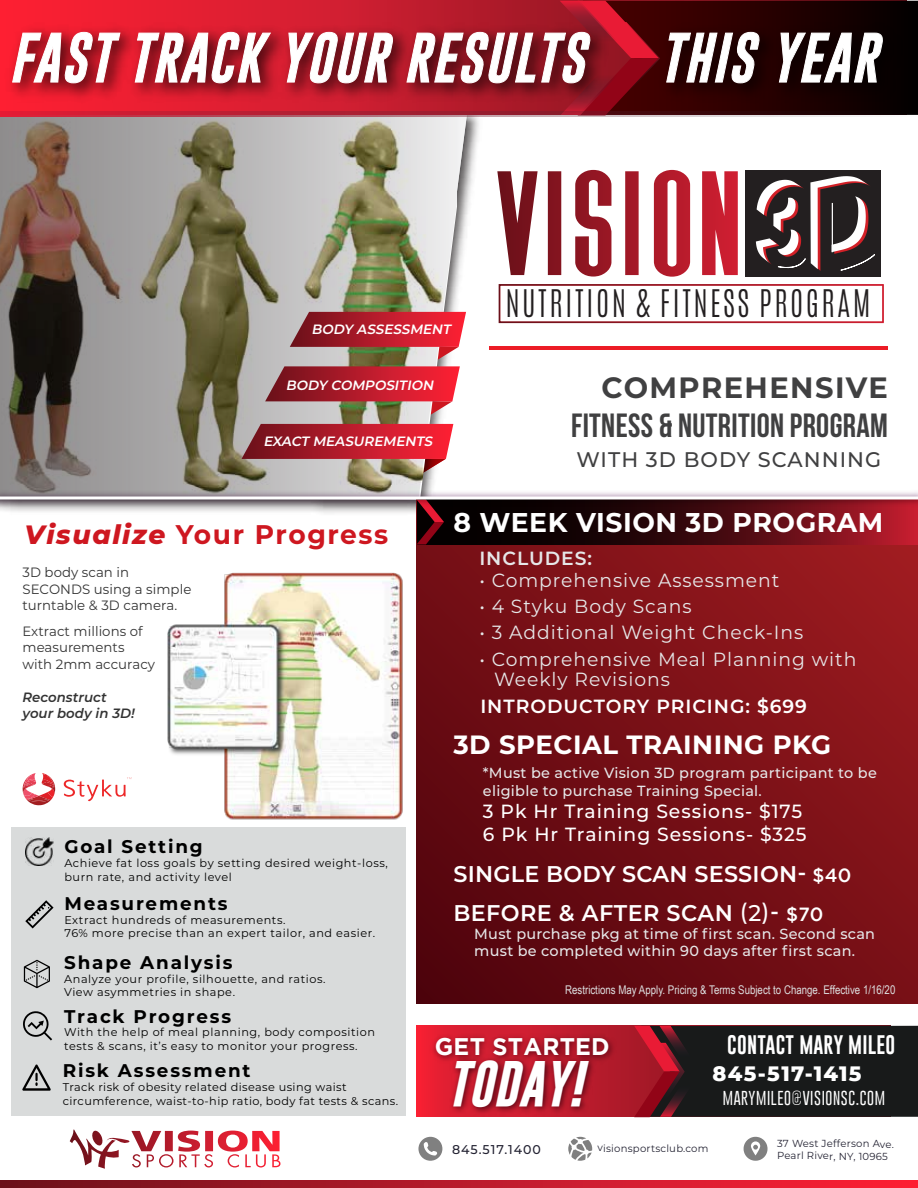
<style>
.page{position:relative;width:918px;height:1188px;background:#fff}
.page>*{position:absolute;margin:0;border:0;box-sizing:border-box;transform-origin:0 0}
.t1{font:113.25px "Therp";color:#fff;scale:.96 1}
.t2{font:italic 51.15px "Gobold Lowplus";letter-spacing:.04em;color:#fff}
.t3{font:italic 700 46.5px "Gobold";letter-spacing:.01em;color:#fff}
.t4{font:700 33.45px "Bebas Neue";letter-spacing:.01em;color:#404041}
.t5{font:300 31.8px "Antonio";letter-spacing:.08em;color:#231f20;scale:.96 1}
.t6{font:700 29.4px "Montserrat";letter-spacing:.05em;color:#404041}
.t7{font:700 27.15px "Montserrat";letter-spacing:.02em;color:#fff}
.t8{font:700 27px "Montserrat";letter-spacing:.06em;color:#ce1720}
.t9{font:700 26.4px "Montserrat";letter-spacing:.02em;color:#fff}
.t10{font:700 24px "Gotham";letter-spacing:.01em;color:#fff}
.t11{font:600 22.65px/39px "Montserrat";letter-spacing:.01em;color:#fff}
.t12{font:500 21.15px "Montserrat";letter-spacing:.05em;color:#404041}
.t13{font:800 21.15px "Montserrat";letter-spacing:.065em;color:#fff}
.t14{font:19.65px "Gobold";letter-spacing:.01em;color:#fff}
.t15{font:19.05px/20.4px "Montserrat";letter-spacing:.05em;color:#e6e7e8}
.t16{font:500 19.05px/22.8px "Montserrat";letter-spacing:.05em;color:#fff}
.t17{font:600 19.05px "Montserrat";letter-spacing:.05em;color:#fff}
.t18{font:600 19.05px "Montserrat";letter-spacing:.05em;color:#e6e7e8}
.t19{font:700 18.3px "Montserrat";letter-spacing:.1em;color:#000}
.t20{font:500 14.7px/17.5px "Montserrat";letter-spacing:.02em;color:#e6e7e8}
.t21{font:100 14.7px "Gobold";letter-spacing:.045em;color:#fff}
.t22{font:13.5px/16.5px "Montserrat";letter-spacing:.005em;color:#333}
.t23{font:italic 600 13.5px "Montserrat";color:#fff}
.t24{font:italic 600 13.5px/16.5px "Montserrat";letter-spacing:.005em;color:#333}
.t25{font:500 12.75px "Montserrat";letter-spacing:.075em;color:#232232}
.t26{font:12px "Arial Narrow";color:#dddfe0}
.t27{font:11.25px/13.5px "Montserrat";letter-spacing:.05em;color:#000}
.t28{font:10.2px/12.1px "Montserrat";letter-spacing:.02em;color:#232232}
.s1{font-weight:800;font-style:italic}
.s2{font-family:"Gotham";font-weight:500;font-size:19.05px}
.s3{font-weight:500}
</style>
<div class="page">
<svg style="left:416px;top:1026px;width:218px;height:91px;background:#cc1b2c"></svg>
<svg style="left:634px;top:1026px;width:284px;height:91px;background:#2b191b"></svg>
<img style="left:11px;top:123px;width:468px;height:396px">
<img style="left:0;top:123px;width:468px;height:364px">
<svg style="left:265px;top:312px;width:201px;height:106px;background:#b95e63"></svg>
<svg style="left:242px;top:424px;width:211px;height:51px;background:#b74e54"></svg>
<hr style="left:489px;top:346px;width:399px;height:3px;background:#ec1c26">
<svg style="left:744px;top:1137px;width:24px;height:24px"></svg>
<svg style="left:568px;top:1137px;width:24px;height:24px"></svg>
<svg style="left:418px;top:1137px;width:24px;height:24px"></svg>
<div style="left:745px;top:170px;width:135px;height:107px;background:#231f20"></div>
<div style="left:499px;top:284px;width:385px;height:39px;border:2px solid #fff"></div>
<svg style="left:497px;top:170px;width:241px;height:107px"></svg>
<hr style="left:832px;top:203px;width:1px;height:49px;background:#fff">
<svg style="left:777px;top:258px;width:29px;height:11px"></svg>
<svg style="left:840px;top:254px;width:35px;height:17px"></svg>
<svg style="left:417px;top:544px;width:501px;height:460px;background:#760f15"></svg>
<div style="left:11px;top:827px;width:394px;height:289px;background:#d9dbdb"></div>
<svg style="left:25px;top:900px;width:29px;height:29px"></svg>
<svg style="left:24px;top:960px;width:26px;height:28px"></svg>
<svg style="left:23px;top:1011px;width:29px;height:29px"></svg>
<img style="left:26px;top:838px;width:28px;height:28px">
<svg style="left:22px;top:1064px;width:29px;height:27px"></svg>
<img style="left:167px;top:572px;width:236px;height:248px">
<svg style="left:444px;top:511px;width:474px;height:33px;background:#43090f"></svg>
<svg style="left:64px;top:777px;width:68px;height:24px"></svg>
<svg style="left:23px;top:773px;width:32px;height:32px"></svg>
<img style="left:425px;top:1025px;width:197px;height:92px">
<svg style="left:0;top:1px;width:406px;height:19px;background:#e21e31"></svg>
<img style="left:0;top:20px;width:866px;height:103px">
<svg style="left:12px;top:32px;width:109px;height:52px;background:#b5313d"></svg>
<svg style="left:134px;top:32px;width:137px;height:52px;background:#a4333e"></svg>
<svg style="left:286px;top:32px;width:108px;height:52px;background:#97343f"></svg>
<svg style="left:406px;top:1px;width:512px;height:111px;background:#5c141a"></svg>
<svg style="left:417px;top:511px;width:27px;height:33px"></svg>
<img style="left:0;top:487px;width:918px;height:24px">
<svg style="left:0;top:496px;width:918px;height:4px"></svg>
<svg style="left:0;top:112px;width:918px;height:4px;background:#963240"></svg>
<svg style="left:70px;top:1129px;width:210px;height:40px"></svg>
<svg style="left:0;top:1180px;width:918px;height:8px;background:#b61a29"></svg>
<h2 class="t2" style="left:9px;top:25px;width:576px">FAST TRACK YOUR RESULTS</h2>
<h2 class="t2" style="left:659px;top:25px;width:219px">THIS YEAR</h2>
<h1 class="t1" style="left:751px;top:158px;width:131px">3D</h1>
<p class="t23" style="left:312px;top:319px;width:144px">BODY ASSESSMENT</p>
<h3 class="t5" style="left:505px;top:280px;width:382px">NUTRITION &amp; FITNESS PROGRAM</h3>
<p class="t23" style="left:286px;top:375px;width:152px">BODY COMPOSITION</p>
<h3 class="t6" style="left:601px;top:367px;width:288px">COMPREHENSIVE</h3>
<h3 class="t4" style="left:571px;top:407px;width:318px">FITNESS &amp; NUTRITION PROGRAM</h3>
<h3 class="t12" style="left:576px;top:444px;width:306px">WITH 3D BODY SCANNING</h3>
<p class="t23" style="left:263px;top:431px;width:173px">EXACT MEASUREMENTS</p>
<h3 class="t8" style="left:24px;top:515px;width:365px"><span class="s1">Visualize</span> Your Progress</h3>
<p class="t22" style="left:22px;top:564px;width:170px">3D body scan in<br>SECONDS using a simple turntable &amp; 3D camera.</p>
<p class="t22" style="left:22px;top:622px;width:134px">Extract millions of measurements with 2mm accuracy</p>
<p class="t24" style="left:22px;top:688px;width:114px">Reconstruct your body in 3D!</p>
<h3 class="t19" style="left:64px;top:834px;width:140px">Goal Setting</h3>
<p class="t27" style="left:64px;top:856px;width:325px">Achieve fat loss goals by setting desired weight-loss, burn rate, and activity level</p>
<h3 class="t19" style="left:64px;top:891px;width:165px">Measurements</h3>
<p class="t27" style="left:64px;top:913px;width:312px">Extract hundreds of measurements.<br>76% more precise than an expert tailor, and easier.</p>
<h3 class="t19" style="left:64px;top:949px;width:170px">Shape Analysis</h3>
<p class="t27" style="left:64px;top:971px;width:263px">Analyze your profile, silhouette, and ratios.<br>View asymmetries in shape.</p>
<h3 class="t19" style="left:64px;top:1003px;width:168px">Track Progress</h3>
<p class="t27" style="left:64px;top:1025px;width:312px">With the help of meal planning, body composition tests &amp; scans, it’s easy to monitor your progress.</p>
<h3 class="t19" style="left:63px;top:1058px;width:189px">Risk Assessment</h3>
<p class="t27" style="left:63px;top:1080px;width:337px">Track risk of obesity related disease using waist circumference, waist-to-hip ratio, body fat tests &amp; scans.</p>
<h3 class="t7" style="left:453px;top:502px;width:432px">8 WEEK VISION 3D PROGRAM</h3>
<h3 class="t18" style="left:479px;top:544px;width:114px">INCLUDES:</h3>
<h3 class="t15" style="left:479px;top:569px;width:302px">• Comprehensive Assessment</h3>
<h3 class="t15" style="left:479px;top:595px;width:214px">• 4 Styku Body Scans</h3>
<h3 class="t15" style="left:479px;top:622px;width:326px">• 3 Additional Weight Check-Ins</h3>
<h3 class="t15" style="left:494px;top:648px;width:364px;text-indent:-15px">• Comprehensive Meal Planning with<br>Weekly Revisions</h3>
<h3 class="t17" style="left:480px;top:692px;width:328px">INTRODUCTORY PRICING: $699</h3>
<h3 class="t9" style="left:453px;top:726px;width:379px">3D SPECIAL TRAINING PKG</h3>
<h3 class="t20" style="left:483px;top:763px;width:395px">*Must be active Vision 3D program participant to be eligible to purchase Training Special.</h3>
<h3 class="t16" style="left:483px;top:799px;width:325px">3 Pk Hr Training Sessions- $175<br>6 Pk Hr Training Sessions- $325</h3>
<h3 class="t11" style="left:453px;top:853px;width:400px">SINGLE BODY SCAN SESSION- <span class="s2">$40<br></span>BEFORE &amp; AFTER SCAN <span class="s3">(2)</span>- <span class="s2">$70</span></h3>
<h3 class="t20" style="left:474px;top:924px;width:402px">Must purchase pkg at time of first scan. Second scan must be completed within 90 days after first scan.</h3>
<p class="t26" style="left:565px;top:981px;width:332px">Restrictions May Apply. Pricing &amp; Terms Subject to Change. Effective 1/16/20</p>
<h3 class="t10" style="left:435px;top:1033px;width:176px">GET STARTED</h3>
<h3 class="t3" style="left:447px;top:1054px;width:137px">TODAY!</h3>
<h3 class="t14" style="left:727px;top:1032px;width:170px">CONTACT MARY MILEO</h3>
<h3 class="t13" style="left:712px;top:1058px;width:151px">845-517-1415</h3>
<h3 class="t21" style="left:723px;top:1088px;width:164px">MARYMILEO@VISIONSC.COM</h3>
<p class="t25" style="left:452px;top:1140px;width:90px">845.517.1400</p>
<p class="t28" style="left:597px;top:1142px;width:113px">visionsportsclub.com</p>
<p class="t28" style="left:777px;top:1137px;width:118px">37 West Jefferson Ave.<br>Pearl River, NY, 10965</p>
</div>
